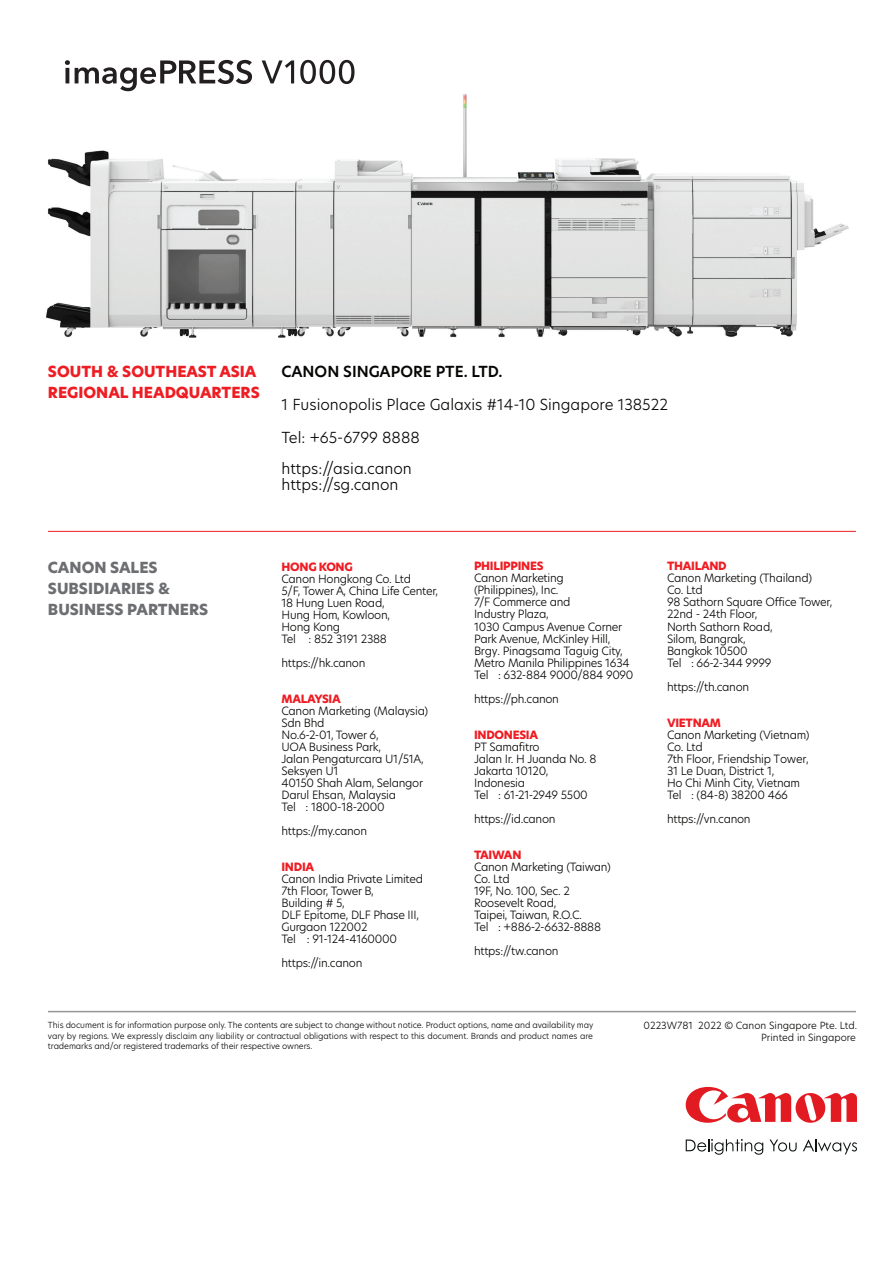
<style>
.page{position:relative;width:893px;height:1263px;background:#fff}
.page>*{position:absolute;margin:0;border:0;box-sizing:border-box;transform-origin:0 0}
.t1{font:300 15px/30.9px "Hero New";color:#050504}
.t2{font:800 15px/21px "Hero New";color:#6d6e71}
.t3{font:800 15px/21px "Hero New";color:#ee1d23}
.t4{font:600 15px "Hero New";color:#050504}
.t5{font:300 11.25px/12px "Hero New";letter-spacing:-.025em;color:#050504}
.t6{font:800 11.25px "Hero New";letter-spacing:-.025em;color:#ee1d23}
.t7{font:300 9.75px/12px "Hero New";color:#050504;text-align:right}
.t8{font:300 8.25px/10.5px "Hero New";letter-spacing:-.01em;color:#050504;text-align:justify}
</style>
<div class="page">
<img style="left:46px;top:82px;width:803px;height:256px">
<svg style="left:65px;top:60px;width:187px;height:31px"></svg>
<svg style="left:262px;top:60px;width:32px;height:23px"></svg>
<svg style="left:300px;top:60px;width:54px;height:24px"></svg>
<hr style="left:48px;top:1011px;width:808px;height:1px;background:#949699">
<hr style="left:48px;top:531px;width:808px;height:1px;background:#ee1d23">
<svg style="left:686px;top:1087px;width:171px;height:36px"></svg>
<svg style="left:686px;top:1139px;width:77px;height:16px"></svg>
<svg style="left:769px;top:1139px;width:28px;height:12px"></svg>
<svg style="left:803px;top:1139px;width:54px;height:15px"></svg>
<h1 class="t3" style="left:48px;top:361px;width:213px">SOUTH &amp; SOUTHEAST ASIA<br>REGIONAL HEADQUARTERS</h1>
<h1 class="t4" style="left:281px;top:361px;width:223px">CANON SINGAPORE PTE. LTD.</h1>
<h1 class="t1" style="left:281px;top:389px;width:388px">1 Fusionopolis Place Galaxis #14-10 Singapore 138522</h1>
<h1 class="t1" style="left:281px;top:422px;width:140px">Tel: +65-6799 8888 https://asia.canon</h1>
<h1 class="t1" style="left:281px;top:469px;width:118px">https://sg.canon</h1>
<p class="t6" style="left:474px;top:559px;width:71px">PHILIPPINES</p>
<p class="t5" style="left:474px;top:572px;width:161px">Canon Marketing<br>(Philippines), Inc.<br>7/F Commerce and<br>Industry Plaza,<br>1030 Campus Avenue Corner<br>Park Avenue, McKinley Hill,<br>Brgy. Pinagsama Taguig City,<br>Metro Manila Philippines 1634<br>Tel : 632-884 9000/884 9090</p>
<p class="t5" style="left:474px;top:692px;width:86px">https://ph.canon</p>
<p class="t6" style="left:474px;top:727px;width:66px">INDONESIA</p>
<p class="t5" style="left:474px;top:740px;width:124px">PT Samafitro<br>Jalan Ir. H Juanda No. 8<br>Jakarta 10120,<br>Indonesia<br>Tel : 61-21-2949 5500</p>
<p class="t5" style="left:474px;top:812px;width:83px">https://id.canon</p>
<p class="t6" style="left:474px;top:847px;width:49px">TAIWAN</p>
<p class="t5" style="left:474px;top:860px;width:138px">Canon Marketing (Taiwan)<br>Co. Ltd<br>19F, No. 100, Sec. 2<br>Roosevelt Road,<br>Taipei, Taiwan, R.O.C.<br>Tel : +886-2-6632-8888</p>
<p class="t5" style="left:474px;top:944px;width:86px">https://tw.canon</p>
<p class="t6" style="left:282px;top:559px;width:73px">HONG KONG</p>
<p class="t5" style="left:282px;top:572px;width:158px">Canon Hongkong Co. Ltd<br>5/F, Tower A, China Life Center,<br>18 Hung Luen Road,<br>Hung Hom, Kowloon,<br>Hong Kong<br>Tel : 852 3191 2388</p>
<p class="t5" style="left:282px;top:656px;width:85px">https://hk.canon</p>
<p class="t6" style="left:282px;top:691px;width:61px">MALAYSIA</p>
<p class="t5" style="left:281px;top:704px;width:148px">Canon Marketing (Malaysia)<br>Sdn Bhd<br>No.6-2-01, Tower 6,<br>UOA Business Park,<br>Jalan Pengaturcara U1/51A,<br>Seksyen U1<br>40150 Shah Alam, Selangor<br>Darul Ehsan, Malaysia<br>Tel : 1800-18-2000</p>
<p class="t5" style="left:281px;top:824px;width:87px">https://my.canon</p>
<p class="t6" style="left:281px;top:859px;width:34px">INDIA</p>
<p class="t5" style="left:281px;top:872px;width:143px">Canon India Private Limited<br>7th Floor, Tower B,<br>Building # 5,<br>DLF Epitome, DLF Phase III,<br>Gurgaon 122002<br>Tel : 91-124-4160000</p>
<p class="t5" style="left:281px;top:956px;width:82px">https://in.canon</p>
<h1 class="t2" style="left:48px;top:558px;width:162px">CANON SALES<br>SUBSIDIARIES &amp;<br>BUSINESS PARTNERS</h1>
<p class="t6" style="left:667px;top:559px;width:61px">THAILAND</p>
<p class="t5" style="left:667px;top:572px;width:167px">Canon Marketing (Thailand)<br>Co. Ltd<br>98 Sathorn Square Office Tower,<br>22nd - 24th Floor,<br>North Sathorn Road,<br>Silom, Bangrak,<br>Bangkok 10500<br>Tel : 66-2-344 9999</p>
<p class="t5" style="left:667px;top:680px;width:84px">https://th.canon</p>
<p class="t6" style="left:667px;top:715px;width:55px">VIETNAM</p>
<p class="t5" style="left:667px;top:728px;width:144px">Canon Marketing (Vietnam)<br>Co. Ltd<br>7th Floor, Friendship Tower,<br>31 Le Duan, District 1,<br>Ho Chi Minh City, Vietnam<br>Tel : (84-8) 38200 466</p>
<p class="t5" style="left:667px;top:812px;width:85px">https://vn.canon</p>
<p class="t8" style="left:48px;top:1019px;width:547px">This document is for information purpose only. The contents are subject to change without notice. Product options, name and availability may vary by regions. We expressly disclaim any liability or contractual obligations with respect to this document. Brands and product names are trademarks and/or registered trademarks of their respective owners.</p>
<p class="t7" style="left:643px;top:1019px;width:215px">0223W781 2022 © Canon Singapore Pte. Ltd.<br>Printed in Singapore</p>
</div>
